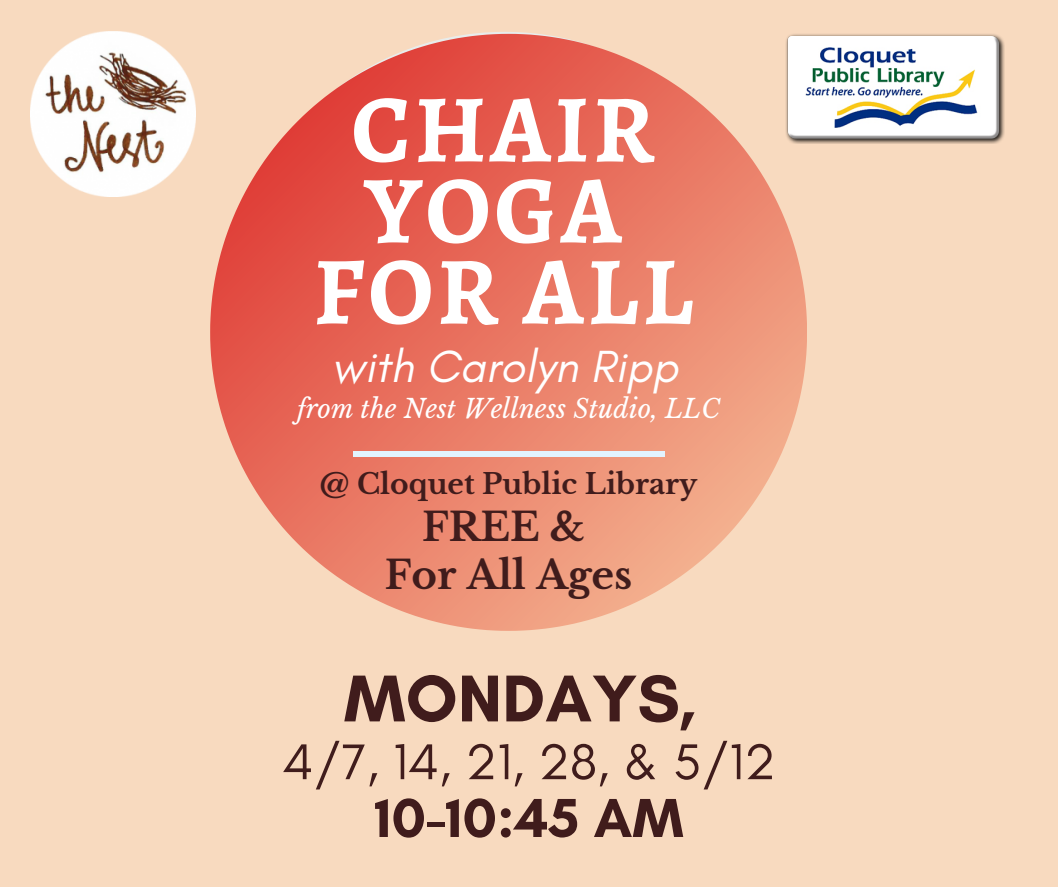
<style>
.page{position:relative;width:1058px;height:887px;background:#fff}
.page>*{position:absolute;margin:0;border:0;box-sizing:border-box;transform-origin:0 0}
.t1{font:700 96.6px/81px "Alegreya";letter-spacing:.035em;color:#fff;text-align:center}
.t2{font:700 67.35px "Glacial Indifference";letter-spacing:.005em;color:#401c1c}
.t3{font:700 55.95px "Glacial Indifference";letter-spacing:.005em;color:#401c1c}
.t4{font:51.15px "Glacial Indifference";letter-spacing:.005em;color:#401c1c}
.t5{font:italic 45.9px "Glacial Indifference";color:#fff}
.t6{font:700 38.85px/48.3px "Libre Baskerville";color:#401c1c;text-align:center}
.t7{font:700 28.05px "Libre Baskerville";color:#401c1c}
.t8{font:italic 25.8px "Libre Baskerville";color:#fff}
</style>
<div class="page">
<div style="left:0;top:0;width:1058px;height:886px;background:#f8dabf"></div>
<svg style="left:210px;top:34px;width:596px;height:596px"></svg>
<div style="left:353px;top:451px;width:311px;height:6px;background:#e2f4ff"></div>
<img style="left:783px;top:34px;width:221px;height:109px">
<img style="left:31px;top:32px;width:164px;height:164px">
<p class="t1" style="left:313px;top:88px;width:381px">CHAIR<br>YOGA<br>FOR ALL</p>
<h1 class="t5" style="left:331px;top:338px;width:348px">with Carolyn Ripp</h1>
<h3 class="t8" style="left:297px;top:392px;width:424px">from the Nest Wellness Studio, LLC</h3>
<p class="t7" style="left:320px;top:466px;width:379px">@ Cloquet Public Library</p>
<p class="t6" style="left:385px;top:503px;width:249px">FREE &amp;<br>For All Ages</p>
<p class="t2" style="left:344px;top:657px;width:354px">MONDAYS,</p>
<p class="t4" style="left:282px;top:730px;width:495px">4/7, 14, 21, 28, &amp; 5/12</p>
<p class="t3" style="left:374px;top:783px;width:310px">10-10:45 AM</p>
</div>
